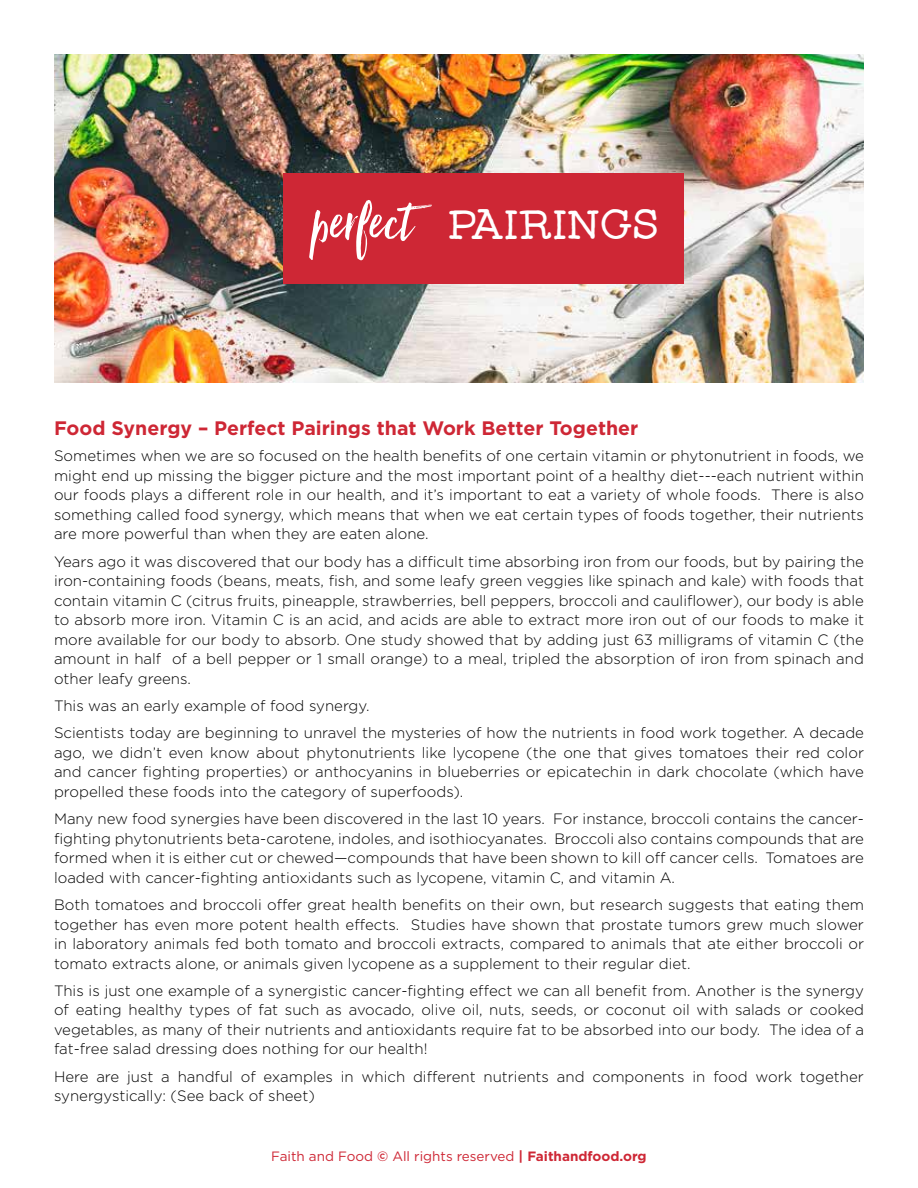
<style>
.page{position:relative;width:918px;height:1188px;background:#fff}
.page>*{position:absolute;margin:0;border:0;box-sizing:border-box;transform-origin:0 0}
.t1{font:700 43.5px "Catalina Typewriter";color:#fff}
.t2{font:700 19.5px "Gotham HTF";color:#ce2735}
.t3{font:300 15px/19.5px "Gotham HTF";color:#000;text-align:justify}
.t4{font:13.5px "Gotham HTF";color:#ce2735}
.s1{font-family:"Hello Beautiful";font-weight:400;font-size:70.5px}
.s2{font-weight:700}
</style>
<div class="page">
<img style="left:54px;top:54px;width:810px;height:328px">
<div style="left:284px;top:173px;width:400px;height:111px;background:#ce2735"></div>
<h1 class="t1" style="left:312px;top:198px;width:348px"><span class="s1">perfect</span> PAIRINGS</h1>
<h2 class="t2" style="left:54px;top:417px;width:586px">Food Synergy – Perfect Pairings that Work Better Together</h2>
<p class="t3" style="left:54px;top:446px;width:812px">Sometimes when we are so focused on the health benefits of one certain vitamin or phytonutrient in foods, we might end up missing the bigger picture and the most important point of a healthy diet---each nutrient within our foods plays a different role in our health, and it’s important to eat a variety of whole foods. There is also something called food synergy, which means that when we eat certain types of foods together, their nutrients are more powerful than when they are eaten alone.</p>
<p class="t3" style="left:54px;top:552px;width:812px">Years ago it was discovered that our body has a difficult time absorbing iron from our foods, but by pairing the iron-containing foods (beans, meats, fish, and some leafy green veggies like spinach and kale) with foods that contain vitamin C (citrus fruits, pineapple, strawberries, bell peppers, broccoli and cauliflower), our body is able to absorb more iron. Vitamin C is an acid, and acids are able to extract more iron out of our foods to make it more available for our body to absorb. One study showed that by adding just 63 milligrams of vitamin C (the amount in half of a bell pepper or 1 small orange) to a meal, tripled the absorption of iron from spinach and other leafy greens.</p>
<p class="t3" style="left:54px;top:692px;width:812px;line-height:27.3px">This was an early example of food synergy.<br>Scientists today are beginning to unravel the mysteries of how the nutrients in food work together. A decade</p>
<p class="t3" style="left:54px;top:743px;width:812px">ago, we didn’t even know about phytonutrients like lycopene (the one that gives tomatoes their red color and cancer fighting properties) or anthocyanins in blueberries or epicatechin in dark chocolate (which have propelled these foods into the category of superfoods).</p>
<p class="t3" style="left:54px;top:809px;width:812px">Many new food synergies have been discovered in the last 10 years. For instance, broccoli contains the cancer&shy;fighting phytonutrients beta-carotene, indoles, and isothiocyanates. Broccoli also contains compounds that are formed when it is either cut or chewed—compounds that have been shown to kill off cancer cells. Tomatoes are loaded with cancer-fighting antioxidants such as lycopene, vitamin C, and vitamin A.</p>
<p class="t3" style="left:54px;top:895px;width:812px">Both tomatoes and broccoli offer great health benefits on their own, but research suggests that eating them together has even more potent health effects. Studies have shown that prostate tumors grew much slower in laboratory animals fed both tomato and broccoli extracts, compared to animals that ate either broccoli or tomato extracts alone, or animals given lycopene as a supplement to their regular diet.</p>
<p class="t3" style="left:54px;top:981px;width:812px">This is just one example of a synergistic cancer-fighting effect we can all benefit from. Another is the synergy of eating healthy types of fat such as avocado, olive oil, nuts, seeds, or coconut oil with salads or cooked vegetables, as many of their nutrients and antioxidants require fat to be absorbed into our body. The idea of a fat-free salad dressing does nothing for our health!</p>
<p class="t3" style="left:54px;top:1066px;width:811px">Here are just a handful of examples in which different nutrients and components in food work together synergystically: (See back of sheet)</p>
<p class="t4" style="left:271px;top:1148px;width:377px">Faith and Food <span class="s2">©</span> All rights reserved <span class="s2">| Faithandfood.org</span></p>
</div>
